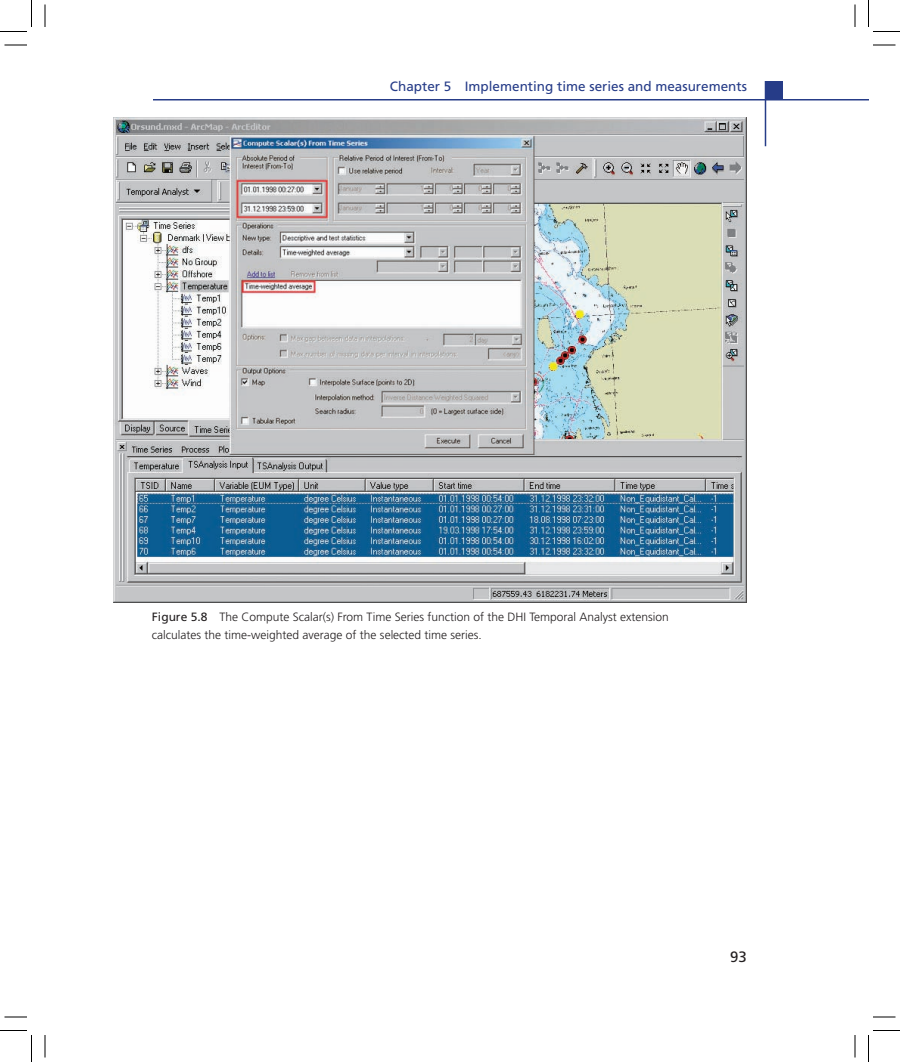
<style>
.page{position:relative;width:900px;height:1062px;background:#fff}
.page>*{position:absolute;margin:0;border:0;box-sizing:border-box;transform-origin:0 0}
.t1{font:15px "Frutiger";color:#231f20}
.t2{font:13.5px "Frutiger";color:#263c88}
.t3{font:300 12px/18px "Frutiger";color:#231f20}
.s1{font-weight:400}
</style>
<div class="page">
<hr style="left:765px;top:81px;width:1px;height:65px;background:#263c88">
<div style="left:765px;top:81px;width:18px;height:18px;background:#263c88"></div>
<hr style="left:153px;top:99px;width:715px;height:1px;background:#263c88">
<img style="left:114px;top:117px;width:633px;height:486px">
<svg style="left:4px;top:45px;width:23px;height:1px"></svg>
<svg style="left:873px;top:45px;width:23px;height:1px"></svg>
<svg style="left:4px;top:1017px;width:23px;height:1px"></svg>
<svg style="left:873px;top:1017px;width:23px;height:1px"></svg>
<svg style="left:45px;top:4px;width:1px;height:23px"></svg>
<svg style="left:45px;top:1035px;width:1px;height:23px"></svg>
<svg style="left:855px;top:4px;width:1px;height:23px"></svg>
<svg style="left:855px;top:1035px;width:1px;height:23px"></svg>
<svg style="left:0;top:0;width:32px;height:32px"></svg>
<svg style="left:0;top:1030px;width:32px;height:32px"></svg>
<svg style="left:868px;top:0;width:32px;height:32px"></svg>
<svg style="left:868px;top:1030px;width:32px;height:32px"></svg>
<p class="t2" style="left:390px;top:79px;width:359px">Chapter 5 Implementing time series and measurements</p>
<p class="t3" style="left:152px;top:608px;width:518px"><span class="s1">Figure 5.8</span> The Compute Scalar(s) From Time Series function of the DHI Temporal Analyst extension calculates the time-weighted average of the selected time series.</p>
<p class="t1" style="left:730px;top:948px;width:18px">93</p>
</div>
